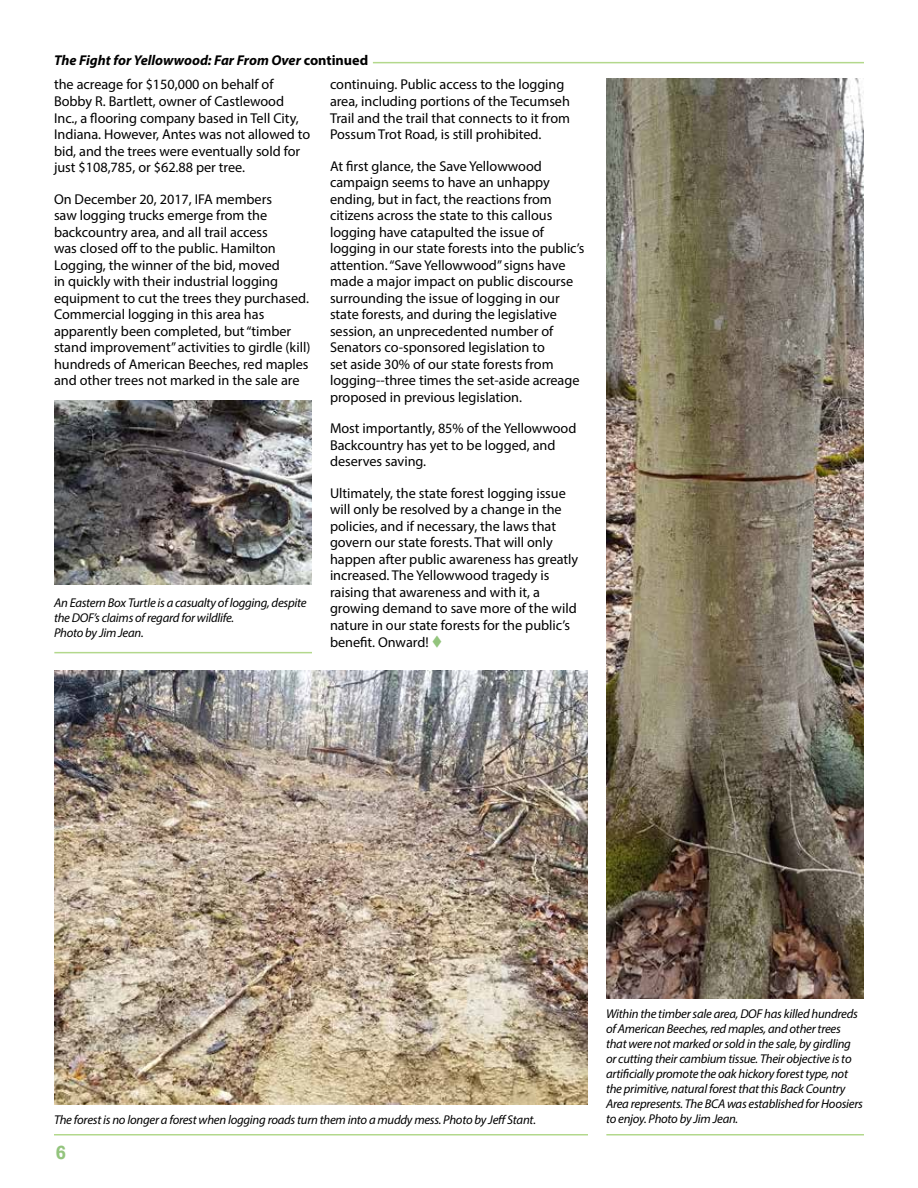
<style>
.page{position:relative;width:918px;height:1188px;background:#fff}
.page>*{position:absolute;margin:0;border:0;box-sizing:border-box;transform-origin:0 0}
.t1{font:700 19.5px "Rockwell";color:#93c47d}
.t2{font:14.25px/16.5px "Myriad Pro";color:#000}
.t3{font:italic 700 14.25px/24.8px "Myriad Pro";color:#000}
.t4{font:italic 12.75px/15px "Myriad Pro";letter-spacing:-.02em;color:#000}
.s1{font-style:normal}
.s2{font-weight:400;font-style:normal}
.s3{color:#93c47d}
</style>
<div class="page">
<hr style="left:373px;top:62px;width:491px;height:1px;background:#b3d88c">
<img style="left:54px;top:400px;width:258px;height:184px">
<hr style="left:54px;top:652px;width:258px;height:1px;background:#b3d88c">
<img style="left:606px;top:79px;width:258px;height:920px">
<hr style="left:606px;top:1134px;width:258px;height:2px;background:#b3d88c">
<img style="left:54px;top:671px;width:534px;height:434px">
<hr style="left:54px;top:1134px;width:534px;height:2px;background:#b3d88c">
<p class="t3" style="left:54px;top:47px;width:316px">The Fight for Yellowwood: Far From Over <span class="s1">continued </span><span class="s2">the acreage for $150,000 on behalf of</span></p>
<p class="t2" style="left:54px;top:93px;width:258px">Bobby R. Bartlett, owner of Castlewood Inc., a flooring company based in Tell City, Indiana. However, Antes was not allowed to bid, and the trees were eventually sold for just $108,785, or $62.88 per tree.</p>
<p class="t2" style="left:54px;top:190px;width:258px">On December 20, 2017, IFA members<br>saw logging trucks emerge from the backcountry area, and all trail access<br>was closed off to the public. Hamilton Logging, the winner of the bid, moved<br>in quickly with their industrial logging equipment to cut the trees they purchased.<br>Commercial logging in this area has apparently been completed, but “timber stand improvement” activities to girdle (kill) hundreds of American Beeches, red maples and other trees not marked in the sale are</p>
<p class="t2" style="left:330px;top:76px;width:242px">continuing. Public access to the logging area, including portions of the Tecumseh Trail and the trail that connects to it from Possum Trot Road, is still prohibited.</p>
<p class="t2" style="left:330px;top:157px;width:256px">At first glance, the Save Yellowwood campaign seems to have an unhappy ending, but in fact, the reactions from citizens across the state to this callous logging have catapulted the issue of logging in our state forests into the public’s attention. “Save Yellowwood” signs have made a major impact on public discourse surrounding the issue of logging in our state forests, and during the legislative session, an unprecedented number of Senators co-sponsored legislation to<br>set aside 30% of our state forests from logging--three times the set-aside acreage proposed in previous legislation.</p>
<p class="t2" style="left:330px;top:420px;width:248px">Most importantly, 85% of the Yellowwood<br>Backcountry has yet to be logged, and deserves saving.</p>
<p class="t2" style="left:330px;top:484px;width:250px">Ultimately, the state forest logging issue will only be resolved by a change in the policies, and if necessary, the laws that govern our state forests. That will only happen after public awareness has greatly increased. The Yellowwood tragedy is raising that awareness and with it, a growing demand to save more of the wild nature in our state forests for the public’s benefit. Onward! <span class="s3">▼</span></p>
<p class="t4" style="left:54px;top:595px;width:254px">An Eastern Box Turtle is a casualty of logging, despite the DOF’s claims of regard for wildlife.<br>Photo by Jim Jean.</p>
<p class="t4" style="left:54px;top:1112px;width:484px">The forest is no longer a forest when logging roads turn them into a muddy mess. Photo by Jeff Stant.</p>
<h1 class="t1" style="left:56px;top:1141px;width:12px">6</h1>
<p class="t4" style="left:606px;top:1006px;width:259px">Within the timber sale area, DOF has killed hundreds of American Beeches, red maples, and other trees that were not marked or sold in the sale, by girdling or cutting their cambium tissue. Their objective is to artificially promote the oak hickory forest type, not the primitive, natural forest that this Back Country Area represents. The BCA was established for Hoosiers to enjoy. Photo by Jim Jean.</p>
</div>
